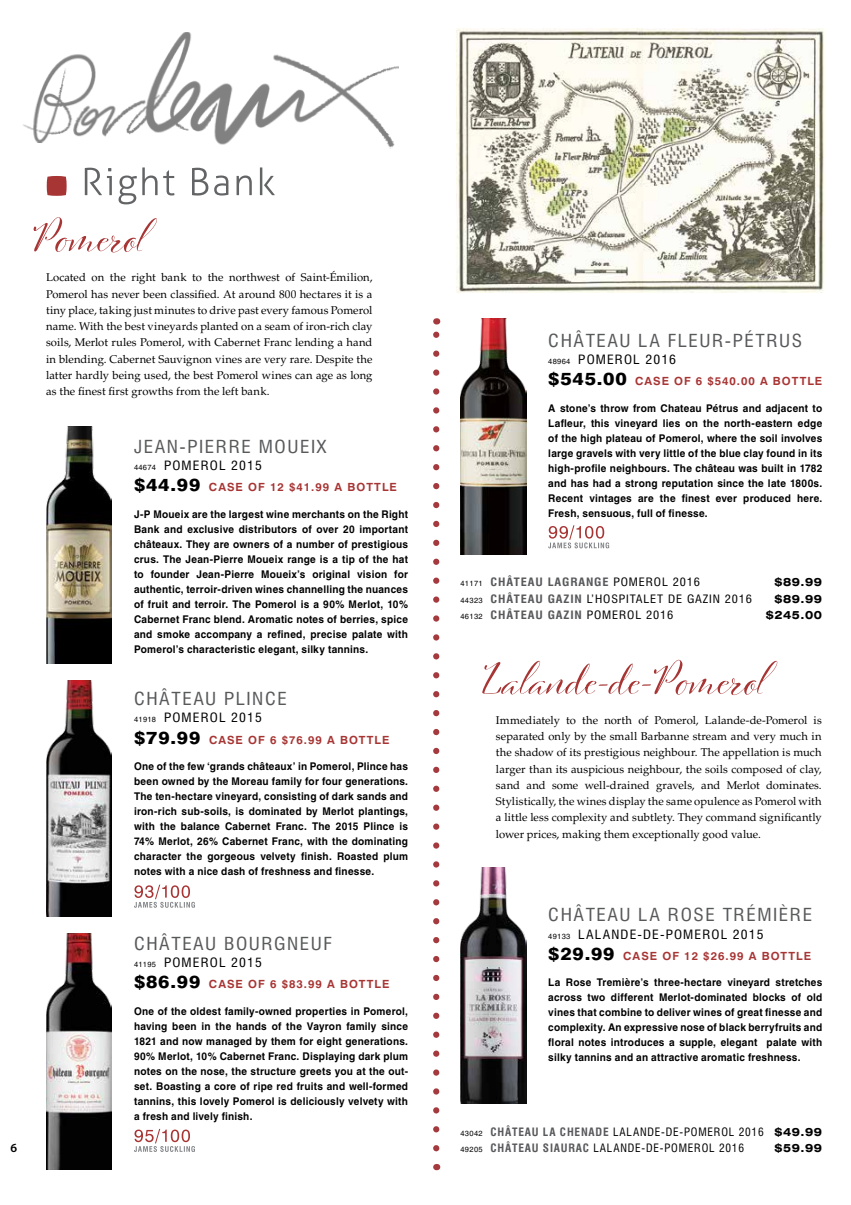
<style>
.page{position:relative;width:851px;height:1205px;background:#fff}
.page>*{position:absolute;margin:0;border:0;box-sizing:border-box;transform-origin:0 0}
.t1{font:condensed 17.5px "Swiss 721 BT";letter-spacing:.08em;color:#58595b;scale:1.1 1}
.t2{font:condensed 12.5px "Swiss 721 BT";letter-spacing:.08em;color:#000;scale:1.1 1}
.t3{font:600 12.5px "Myriad Pro";color:#000}
.t4{font:11.25px/16.2px "Palatino";letter-spacing:.005em;color:#000;text-align:justify}
.t5{font:700 11.25px "Swiss 721 BT";letter-spacing:.09em;color:#a73534}
.t6{font:condensed 11.25px/16.2px "Swiss 721 BT";letter-spacing:.07em;color:#000}
.t7{font:700 condensed 11.25px "Swiss 721 BT";letter-spacing:.07em;color:#58595b;scale:1.1 1}
.t8{font:condensed 11.25px "Swiss 721 BT";letter-spacing:.07em;color:#000;scale:1.1 1}
.t9{font:700 expanded 11.25px "Swiss 721 BT";letter-spacing:.04em;color:#000}
.t10{font:700 10.62px/15px "Helvetica";letter-spacing:.02em;color:#000;text-align:justify;scale:.95 1}
.s1{font-family:"Helvetica";font-stretch:normal;font-size:7.5px}
.s2{font-weight:800;font-size:17.5px;color:#000}
.s3{font-family:"Helvetica";font-weight:400;font-stretch:normal;font-size:7.5px;color:#000}
.s4{font-weight:400;color:#000}
.s5{font-weight:700;color:#58595b}
.s6{font-weight:700;font-stretch:expanded}
</style>
<div class="page">
<img style="left:46px;top:427px;width:66px;height:236px">
<img style="left:46px;top:680px;width:66px;height:236px">
<img style="left:46px;top:933px;width:66px;height:236px">
<img style="left:460px;top:318px;width:66px;height:236px">
<img style="left:460px;top:867px;width:66px;height:237px">
<svg style="left:85px;top:167px;width:190px;height:37px"></svg>
<svg style="left:47px;top:176px;width:20px;height:20px"></svg>
<svg style="left:34px;top:217px;width:123px;height:36px"></svg>
<svg style="left:433px;top:331px;width:6px;height:817px"></svg>
<svg style="left:482px;top:660px;width:295px;height:35px"></svg>
<svg style="left:548px;top:525px;width:61px;height:23px"></svg>
<svg style="left:134px;top:1129px;width:61px;height:23px"></svg>
<img style="left:23px;top:32px;width:376px;height:117px">
<svg style="left:134px;top:884px;width:61px;height:24px"></svg>
<img style="left:456px;top:28px;width:368px;height:264px">
<p class="t3" style="left:11px;top:1139px;width:8px">6</p>
<p class="t4" style="left:46px;top:269px;width:328px">Located on the right bank to the northwest of Saint-Émilion, Pomerol has never been classified. At around 800 hectares it is a tiny place, taking just minutes to drive past every famous Pomerol name. With the best vineyards planted on a seam of iron-rich clay soils, Merlot rules Pomerol, with Cabernet Franc lending a hand in blending. Cabernet Sauvignon vines are very rare. Despite the latter hardly being used, the best Pomerol wines can age as long as the finest first growths from the left bank.</p>
<h1 class="t1" style="left:134px;top:436px;width:176px">JEAN-PIERRE MOUEIX</h1>
<p class="t2" style="left:134px;top:458px;width:118px"><span class="s1">44674</span> POMEROL 2015</p>
<p class="t5" style="left:134px;top:480px;width:264px"><span class="s2">$44.99</span> CASE OF 12 $41.99 A BOTTLE</p>
<p class="t10" style="left:134px;top:506px;width:290px">J-P Moueix are the largest wine merchants on the Right Bank and exclusive distributors of over 20 important châteaux. They are owners of a number of prestigious crus. The Jean-Pierre Moueix range is a tip of the hat to founder Jean-Pierre Moueix’s original vision for authentic, terroir-driven wines channelling the nuances of fruit and terroir. The Pomerol is a 90% Merlot, 10% Cabernet Franc blend. Aromatic notes of berries, spice and smoke accompany a refined, precise palate with Pomerol’s characteristic elegant, silky tannins.</p>
<h1 class="t1" style="left:134px;top:688px;width:140px">CHÂTEAU PLINCE</h1>
<p class="t2" style="left:134px;top:710px;width:118px"><span class="s1">41918</span> POMEROL 2015</p>
<p class="t5" style="left:134px;top:732px;width:257px"><span class="s2">$79.99</span> CASE OF 6 $76.99 A BOTTLE</p>
<p class="t10" style="left:134px;top:758px;width:290px">One of the few ‘grands châteaux’ in Pomerol, Plince has been owned by the Moreau family for four generations.<br>The ten-hectare vineyard, consisting of dark sands and iron-rich sub-soils, is dominated by Merlot plantings, with the balance Cabernet Franc. The 2015 Plince is 74% Merlot, 26% Cabernet Franc, with the dominating character the gorgeous velvety finish. Roasted plum notes with a nice dash of freshness and finesse.</p>
<h1 class="t1" style="left:134px;top:933px;width:181px">CHÂTEAU BOURGNEUF</h1>
<p class="t2" style="left:134px;top:955px;width:118px"><span class="s1">41195</span> POMEROL 2015</p>
<p class="t5" style="left:134px;top:977px;width:257px"><span class="s2">$86.99</span> CASE OF 6 $83.99 A BOTTLE</p>
<p class="t10" style="left:134px;top:1003px;width:290px">One of the oldest family-owned properties in Pomerol, having been in the hands of the Vayron family since 1821 and now managed by them for eight generations.<br>90% Merlot, 10% Cabernet Franc. Displaying dark plum notes on the nose, the structure greets you at the out&shy;set. Boasting a core of ripe red fruits and well-formed tannins, this lovely Pomerol is deliciously velvety with a fresh and lively finish.</p>
<h1 class="t1" style="left:548px;top:330px;width:232px">CHÂTEAU LA FLEUR-PÉTRUS</h1>
<p class="t2" style="left:548px;top:352px;width:118px"><span class="s1">48964</span> POMEROL 2016</p>
<p class="t5" style="left:548px;top:374px;width:275px"><span class="s2">$545.00</span> CASE OF 6 $540.00 A BOTTLE</p>
<p class="t10" style="left:548px;top:400px;width:290px">A stone’s throw from Chateau Pétrus and adjacent to Lafleur, this vineyard lies on the north-eastern edge of the high plateau of Pomerol, where the soil involves large gravels with very little of the blue clay found in its high-profile neighbours. The château was built in 1782 and has had a strong reputation since the late 1800s.<br>Recent vintages are the finest ever produced here.<br>Fresh, sensuous, full of finesse.</p>
<p class="t7" style="left:460px;top:575px;width:219px"><span class="s3">41171</span> CHÂTEAU LAGRANGE <span class="s4">POMEROL 2016</span></p>
<p class="t9" style="left:774px;top:575px;width:49px">$89.99</p>
<p class="t8" style="left:460px;top:592px;width:266px"><span class="s1">44323</span> <span class="s5">CHÂTEAU GAZIN</span> L’HOSPITALET DE GAZIN 2016</p>
<p class="t9" style="left:774px;top:592px;width:49px">$89.99</p>
<p class="t7" style="left:460px;top:608px;width:195px"><span class="s3">46132</span> CHÂTEAU GAZIN <span class="s4">POMEROL 2016</span></p>
<p class="t9" style="left:765px;top:608px;width:58px">$245.00</p>
<p class="t4" style="left:496px;top:712px;width:327px">Immediately to the north of Pomerol, Lalande-de-Pomerol is separated only by the small Barbanne stream and very much in the shadow of its prestigious neighbour. The appellation is much larger than its auspicious neighbour, the soils composed of clay, sand and some well-drained gravels, and Merlot dominates.<br>Stylistically, the wines display the same opulence as Pomerol with a little less complexity and subtlety. They command significantly lower prices, making them exceptionally good value.</p>
<h1 class="t1" style="left:548px;top:904px;width:241px">CHÂTEAU LA ROSE TRÉMIÈRE</h1>
<p class="t2" style="left:548px;top:926px;width:197px"><span class="s1">49133</span> LALANDE-DE-POMEROL 2015</p>
<p class="t5" style="left:548px;top:949px;width:264px"><span class="s2">$29.99</span> CASE OF 12 $26.99 A BOTTLE</p>
<p class="t10" style="left:548px;top:974px;width:290px">La Rose Tremière’s three-hectare vineyard stretches across two different Merlot-dominated blocks of old vines that combine to deliver wines of great finesse and complexity. An expressive nose of black berryfruits and floral notes introduces a supple, elegant palate with silky tannins and an attractive aromatic freshness.</p>
<p class="t6" style="left:460px;top:1123px;width:363px"><span class="s1">43042</span> <span class="s5">CHÂTEAU LA CHENADE</span> LALANDE-DE-POMEROL 2016 <span class="s6">$49.99<br></span><span class="s1">49205</span> <span class="s5">CHÂTEAU SIAURAC</span> LALANDE-DE-POMEROL 2016</p>
<p class="t9" style="left:774px;top:1141px;width:49px">$59.99</p>
</div>
